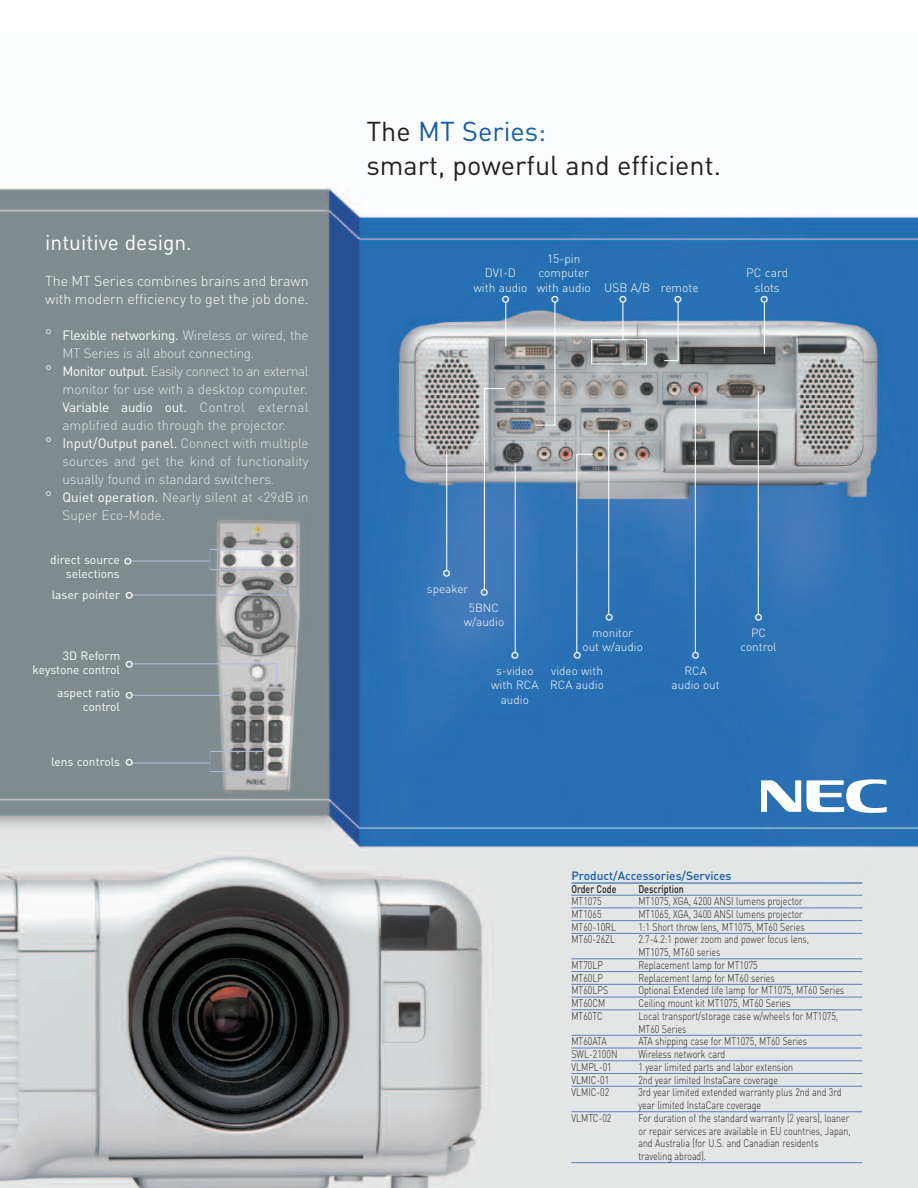
<style>
.page{position:relative;width:918px;height:1188px;background:#fff}
.page>*{position:absolute;margin:0;border:0;box-sizing:border-box;transform-origin:0 0}
.t1{font:27px/34.5px "DIN";color:#231f20}
.t2{font:21px "DIN";color:#fff}
.t3{font:300 14.25px/18px "DIN";color:#fff}
.t4{font:300 13.5px "DIN";letter-spacing:-.005em;color:#e6e7e9}
.t5{font:13.5px "DIN";letter-spacing:-.02em;color:#fff}
.t6{font:300 13.5px "DIN";letter-spacing:-.035em;color:#e6e7e9}
.t7{font:12px/14.4px "DIN";color:#fff;text-align:right}
.t8{font:300 12px/14.4px "DIN";color:#fff;text-align:center}
.t9{font:500 11.85px "DIN";color:#135cab}
.t10{font:300 11.7px/14.1px "DIN";color:#fff;text-align:center}
.t11{font:300 11.1px/12.8px "DIN";color:#231f20;scale:.8 1}
.t12{font:500 11.1px "DIN";color:#231f20;scale:.8 1}
.s1{font-size:15px;color:#e6e7e9}
.s2{font-weight:300;color:#e6e7e9}
.s3{font-weight:400;font-size:15px}
.s4{font-weight:400;color:#fff}
.s5{font-size:21px}
.s6{color:#135cab}
</style>
<div class="page">
<img style="left:0;top:187px;width:918px;height:1001px">
<hr style="left:571px;top:883px;width:291px;height:1px;background:#135cab">
<hr style="left:571px;top:895px;width:291px;height:1px;background:#5d7dbe">
<hr style="left:571px;top:908px;width:291px;height:1px;background:#5d7dbe">
<hr style="left:571px;top:920px;width:291px;height:1px;background:#5d7dbe">
<hr style="left:571px;top:933px;width:291px;height:1px;background:#5d7dbe">
<hr style="left:571px;top:959px;width:291px;height:1px;background:#5d7dbe">
<hr style="left:571px;top:971px;width:291px;height:1px;background:#5d7dbe">
<hr style="left:571px;top:984px;width:291px;height:1px;background:#5d7dbe">
<hr style="left:571px;top:997px;width:291px;height:1px;background:#5d7dbe">
<hr style="left:571px;top:1010px;width:291px;height:1px;background:#5d7dbe">
<hr style="left:571px;top:1035px;width:291px;height:1px;background:#5d7dbe">
<hr style="left:571px;top:1048px;width:291px;height:1px;background:#5d7dbe">
<hr style="left:571px;top:1061px;width:291px;height:1px;background:#5d7dbe">
<hr style="left:571px;top:1073px;width:291px;height:1px;background:#5d7dbe">
<hr style="left:571px;top:1086px;width:291px;height:1px;background:#5d7dbe">
<hr style="left:571px;top:1111px;width:291px;height:1px;background:#5d7dbe">
<hr style="left:571px;top:1162px;width:291px;height:1px;background:#5d7dbe">
<hr style="left:131px;top:560px;width:79px;height:2px;background:#b1bcde">
<hr style="left:210px;top:549px;width:87px;height:1px;background:#b1bcde">
<hr style="left:210px;top:569px;width:87px;height:1px;background:#b1bcde">
<svg style="left:209px;top:549px;width:1px;height:21px"></svg>
<hr style="left:131px;top:763px;width:79px;height:1px;background:#b1bcde">
<hr style="left:210px;top:751px;width:53px;height:1px;background:#b1bcde">
<hr style="left:210px;top:771px;width:53px;height:1px;background:#b1bcde">
<svg style="left:209px;top:751px;width:1px;height:21px"></svg>
<svg style="left:276px;top:664px;width:1px;height:21px"></svg>
<hr style="left:132px;top:663px;width:145px;height:1px;background:#b1bcde">
<hr style="left:132px;top:594px;width:155px;height:2px;background:#b1bcde">
<hr style="left:133px;top:695px;width:99px;height:1px;background:#b1bcde">
<hr style="left:505px;top:302px;width:1px;height:44px;background:#fff">
<hr style="left:446px;top:451px;width:1px;height:119px;background:#fff">
<hr style="left:484px;top:388px;width:1px;height:201px;background:#fff">
<hr style="left:515px;top:463px;width:1px;height:190px;background:#fff">
<hr style="left:576px;top:454px;width:1px;height:199px;background:#fff">
<hr style="left:554px;top:302px;width:1px;height:123px;background:#fff">
<hr style="left:622px;top:302px;width:1px;height:38px;background:#fff">
<hr style="left:764px;top:302px;width:1px;height:52px;background:#fff">
<hr style="left:695px;top:396px;width:1px;height:257px;background:#fff">
<hr style="left:608px;top:430px;width:1px;height:185px;background:#fff">
<hr style="left:758px;top:392px;width:1px;height:223px;background:#fff">
<svg style="left:485px;top:388px;width:20px;height:1px"></svg>
<svg style="left:536px;top:425px;width:20px;height:1px"></svg>
<hr style="left:678px;top:302px;width:1px;height:59px;background:#fff">
<svg style="left:664px;top:360px;width:15px;height:1px"></svg>
<svg style="left:577px;top:454px;width:16px;height:1px"></svg>
<div style="left:591px;top:339px;width:56px;height:26px;border:1px solid #fff"></div>
<svg style="left:761px;top:780px;width:40px;height:32px"></svg>
<svg style="left:807px;top:779px;width:80px;height:34px"></svg>
<h2 class="t2" style="left:45px;top:235px;width:148px">intuitive design.</h2>
<p class="t3" style="left:45px;top:273px;width:265px">The MT Series combines brains and brawn with modern efficiency to get the job done.</p>
<p class="t5" style="left:45px;top:330px;width:265px"><span class="s1">°</span> Flexible networking. <span class="s2">Wireless or wired, the</span></p>
<p class="t4" style="left:63px;top:348px;width:194px">MT Series is all about connecting.</p>
<p class="t6" style="left:45px;top:366px;width:265px"><span class="s3">°</span> <span class="s4">Monitor output.</span> Easily connect to an external</p>
<p class="t4" style="left:63px;top:384px;width:247px">monitor for use with a desktop computer.</p>
<p class="t5" style="left:63px;top:402px;width:248px">Variable audio out. <span class="s2">Control external</span></p>
<p class="t4" style="left:63px;top:420px;width:225px">amplified audio through the projector.</p>
<p class="t4" style="left:45px;top:438px;width:265px"><span class="s3">°</span> <span class="s4">Input/Output panel.</span> Connect with multiple</p>
<p class="t4" style="left:63px;top:456px;width:248px">sources and get the kind of functionality</p>
<p class="t4" style="left:63px;top:474px;width:214px">usually found in standard switchers.</p>
<p class="t4" style="left:45px;top:492px;width:265px"><span class="s3">°</span> <span class="s4">Quiet operation.</span> Nearly silent at &lt;29dB in</p>
<p class="t4" style="left:63px;top:510px;width:104px">Super Eco-Mode.</p>
<p class="t7" style="left:50px;top:555px;width:71px;line-height:13.5px">direct source selections</p>
<h2 class="t2" style="left:123px;top:558px;width:11px">°</h2>
<p class="t7" style="left:52px;top:589px;width:84px">laser pointer <span class="s5">°</span></p>
<p class="t7" style="left:33px;top:650px;width:89px">3D Reform keystone control</p>
<h2 class="t2" style="left:124px;top:661px;width:11px">°</h2>
<p class="t7" style="left:57px;top:686px;width:64px">aspect ratio control</p>
<h2 class="t2" style="left:124px;top:692px;width:11px">°</h2>
<p class="t7" style="left:51px;top:756px;width:70px">lens controls</p>
<h2 class="t2" style="left:124px;top:759px;width:11px">°</h2>
<h1 class="t1" style="left:366px;top:117px;width:356px">The <span class="s6">MT Series:<br></span>smart, powerful and efficient.</h1>
<p class="t8" style="left:473px;top:267px;width:56px">DVI-D with audio</p>
<h2 class="t2" style="left:501px;top:296px;width:11px">°</h2>
<p class="t8" style="left:537px;top:253px;width:56px">15-pin computer with audio</p>
<h2 class="t2" style="left:550px;top:296px;width:11px">°</h2>
<p class="t8" style="left:604px;top:282px;width:48px">USB A/B</p>
<h2 class="t2" style="left:618px;top:296px;width:11px">°</h2>
<p class="t8" style="left:661px;top:282px;width:39px">remote</p>
<h2 class="t2" style="left:673px;top:296px;width:11px">°</h2>
<p class="t8" style="left:746px;top:267px;width:43px">PC card slots</p>
<h2 class="t2" style="left:760px;top:296px;width:11px">°</h2>
<h2 class="t2" style="left:442px;top:570px;width:11px">°</h2>
<p class="t10" style="left:427px;top:583px;width:43px">speaker</p>
<p class="t10" style="left:464px;top:602px;width:42px"><sup>°</sup>5BNC w/audio</p>
<h2 class="t2" style="left:510px;top:652px;width:11px">°</h2>
<p class="t10" style="left:491px;top:665px;width:49px">s-video with RCA audio</p>
<p class="t10" style="left:582px;top:627px;width:62px"><sup>°</sup>monitor<br>out w/audio</p>
<p class="t10" style="left:741px;top:627px;width:38px"><sup>°</sup>P C control</p>
<h2 class="t2" style="left:572px;top:652px;width:11px">°</h2>
<p class="t10" style="left:550px;top:665px;width:55px;text-align:left">video with<br>RCA audio</p>
<p class="t10" style="left:672px;top:665px;width:50px"><sup>°</sup>RCA audio out</p>
<p class="t9" style="left:571px;top:871px;width:162px">Product/Accessories/Services</p>
<p class="t12" style="left:571px;top:885px;width:58px">Order Code</p>
<p class="t12" style="left:638px;top:885px;width:58px">Description</p>
<p class="t11" style="left:571px;top:896px;width:39px">MT1075</p>
<p class="t11" style="left:638px;top:896px;width:207px">MT1075, XGA, 4200 ANSI lumens projector</p>
<p class="t11" style="left:571px;top:909px;width:39px">MT1065</p>
<p class="t11" style="left:638px;top:909px;width:207px">MT1065, XGA, 3400 ANSI lumens projector</p>
<p class="t11" style="left:571px;top:922px;width:57px">MT60-10RL</p>
<p class="t11" style="left:638px;top:922px;width:209px">1:1 Short throw lens, MT1075, MT60 Series</p>
<p class="t11" style="left:571px;top:934px;width:56px">MT60-26ZL</p>
<p class="t11" style="left:638px;top:934px;width:215px">2.7-4.2:1 power zoom and power focus lens,<br>MT1075, MT60 series</p>
<p class="t11" style="left:571px;top:960px;width:41px">MT70LP</p>
<p class="t11" style="left:638px;top:960px;width:151px">Replacement lamp for MT1075</p>
<p class="t11" style="left:571px;top:973px;width:41px">MT60LP</p>
<p class="t11" style="left:638px;top:973px;width:172px">Replacement lamp for MT60 series</p>
<p class="t11" style="left:571px;top:985px;width:48px">MT60LPS</p>
<p class="t11" style="left:638px;top:985px;width:259px">Optional Extended life lamp for MT1075, MT60 Series</p>
<p class="t11" style="left:571px;top:998px;width:44px">MT60CM</p>
<p class="t11" style="left:638px;top:998px;width:192px">Ceiling mount kit MT1075, MT60 Series</p>
<p class="t11" style="left:571px;top:1011px;width:41px">MT60TC</p>
<p class="t11" style="left:638px;top:1011px;width:251px">Local transport/storage case w/wheels for MT1075,<br>MT60 Series</p>
<p class="t11" style="left:571px;top:1036px;width:46px">MT60ATA</p>
<p class="t11" style="left:638px;top:1036px;width:213px">ATA shipping case for MT1075, MT60 Series</p>
<p class="t11" style="left:571px;top:1049px;width:59px">SWL-2100N</p>
<p class="t11" style="left:638px;top:1049px;width:110px">Wireless network card</p>
<p class="t11" style="left:571px;top:1062px;width:52px">VLMPL-01</p>
<p class="t11" style="left:638px;top:1062px;width:195px">1 year limited parts and labor extension</p>
<p class="t11" style="left:571px;top:1075px;width:49px">VLMIC-01</p>
<p class="t11" style="left:638px;top:1075px;width:176px">2nd year limited InstaCare coverage</p>
<p class="t11" style="left:571px;top:1087px;width:49px">VLMIC-02</p>
<p class="t11" style="left:638px;top:1087px;width:255px">3rd year limited extended warranty plus 2nd and 3rd year limited InstaCare coverage</p>
<p class="t11" style="left:571px;top:1113px;width:52px">VLMTC-02</p>
<p class="t11" style="left:638px;top:1113px;width:267px">For duration of the standard warranty (2 years), loaner or repair services are available in EU countries, Japan, and Australia (for U.S. and Canadian residents traveling abroad).</p>
</div>
